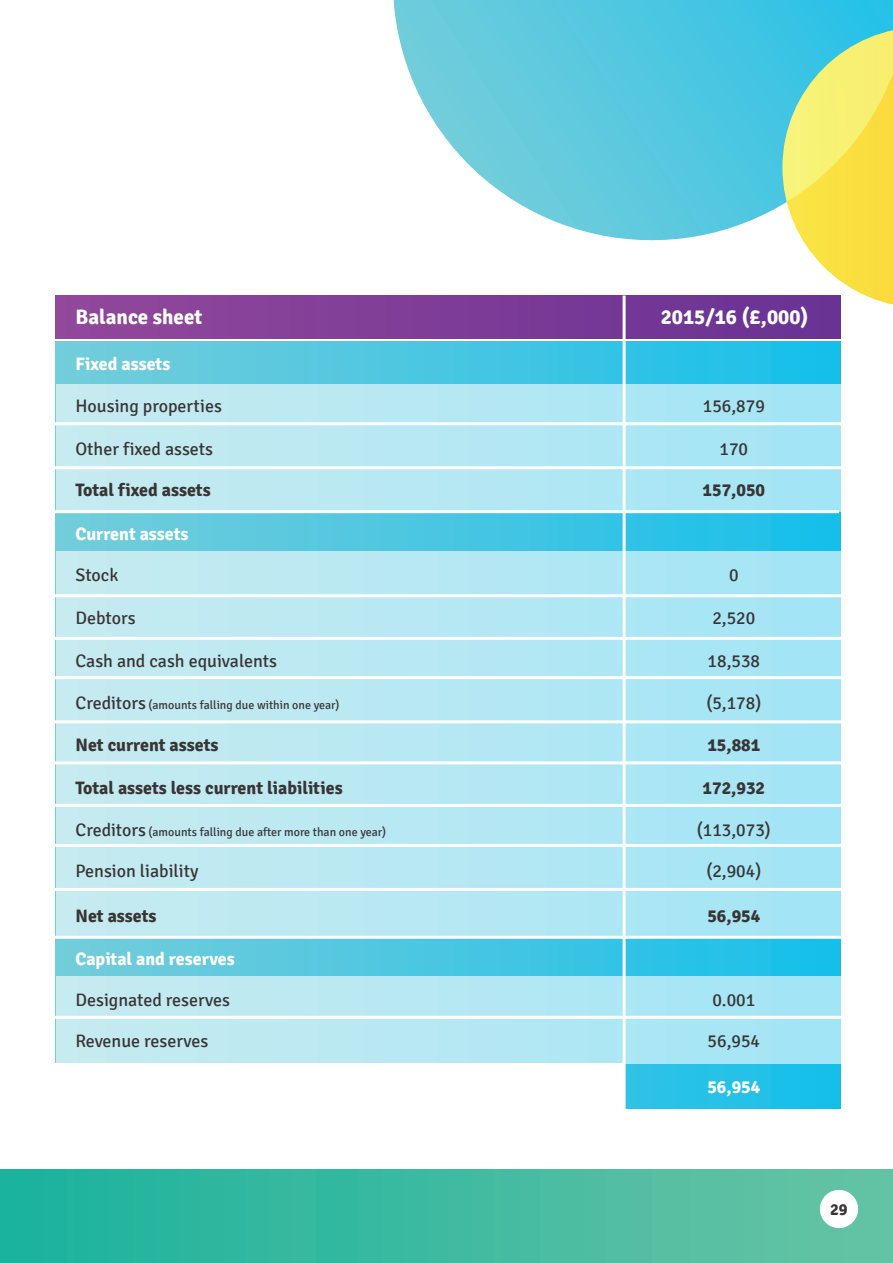
<style>
.page{position:relative;width:893px;height:1263px;background:#fff}
.page>*{position:absolute;margin:0;border:0;box-sizing:border-box;transform-origin:0 0}
.t1{font:700 21px "Signika";color:#fff}
.t2{font:18px "Signika";color:#393535}
.t3{font:700 18px "Signika";color:#393535}
.t4{font:700 18px "Signika";color:#fff}
.t5{font:700 16.5px "Signika";color:#393535}
.t6{font:12px "Signika";color:#393535}
.s1{font-size:18px}
</style>
<div class="page">
<div style="left:56px;top:296px;width:785px;height:42px;background:linear-gradient(to right,#92489a,#693294)"></div>
<div style="left:56px;top:342px;width:785px;height:766px;background:linear-gradient(to right,#76cdda,#18bfea)"></div>
<hr style="left:623px;top:296px;width:3px;height:814px;background:#fff">
<div style="left:56px;top:384px;width:785px;height:128px;background:linear-gradient(to right,#c8ebf0,#a3e5f6)"></div>
<div style="left:56px;top:552px;width:785px;height:384px;background:linear-gradient(to right,#c8ebf0,#a3e5f6)"></div>
<div style="left:56px;top:976px;width:785px;height:88px;background:linear-gradient(to right,#c8ebf0,#a3e5f6)"></div>
<div style="left:39px;top:1063px;width:585px;height:47px;background:#fff"></div>
<svg style="left:393px;top:0;width:500px;height:241px"></svg>
<div style="left:0;top:1169px;width:893px;height:94px;background:linear-gradient(to right,#1ab29d,#68c3a4)"></div>
<div style="left:820px;top:1190px;width:38px;height:38px;background:#fff;border-radius:50%"></div>
<svg style="left:782px;top:27px;width:111px;height:281px;background:#dadf7e"></svg>
<hr style="left:39px;top:422px;width:815px;height:3px;background:#fff">
<hr style="left:41px;top:466px;width:815px;height:3px;background:#fff">
<hr style="left:41px;top:594px;width:815px;height:3px;background:#fff">
<hr style="left:41px;top:637px;width:815px;height:3px;background:#fff">
<hr style="left:30px;top:676px;width:815px;height:3px;background:#fff">
<hr style="left:48px;top:720px;width:815px;height:3px;background:#fff">
<hr style="left:39px;top:761px;width:815px;height:3px;background:#fff">
<hr style="left:39px;top:804px;width:815px;height:3px;background:#fff">
<hr style="left:39px;top:844px;width:815px;height:3px;background:#fff">
<hr style="left:39px;top:888px;width:815px;height:3px;background:#fff">
<hr style="left:39px;top:1016px;width:815px;height:3px;background:#fff">
<hr style="left:39px;top:936px;width:815px;height:3px;background:#fff">
<hr style="left:24px;top:510px;width:815px;height:3px;background:#fff">
<p class="t1" style="left:75px;top:304px;width:128px">Balance sheet</p>
<p class="t4" style="left:75px;top:353px;width:96px">Fixed assets</p>
<p class="t2" style="left:75px;top:396px;width:148px">Housing properties</p>
<p class="t2" style="left:75px;top:439px;width:139px">Other fixed assets</p>
<p class="t3" style="left:75px;top:479px;width:137px">Total fixed assets</p>
<p class="t4" style="left:75px;top:523px;width:115px">Current assets</p>
<p class="t2" style="left:75px;top:565px;width:45px">Stock</p>
<p class="t2" style="left:75px;top:608px;width:62px">Debtors</p>
<p class="t2" style="left:75px;top:650px;width:203px">Cash and cash equivalents</p>
<p class="t6" style="left:75px;top:698px;width:266px"><span class="s1">Creditors</span> (amounts falling due within one year)</p>
<p class="t3" style="left:75px;top:734px;width:144px">Net current assets</p>
<p class="t3" style="left:75px;top:777px;width:269px">Total assets less current liabilities</p>
<p class="t6" style="left:75px;top:825px;width:312px"><span class="s1">Creditors</span> (amounts falling due after more than one year)</p>
<p class="t2" style="left:75px;top:860px;width:125px">Pension liability</p>
<p class="t1" style="left:661px;top:304px;width:149px">2015/16 (£,000)</p>
<p class="t2" style="left:703px;top:396px;width:64px">156,879</p>
<p class="t2" style="left:720px;top:439px;width:30px">170</p>
<p class="t3" style="left:703px;top:479px;width:64px">157,050</p>
<p class="t2" style="left:729px;top:565px;width:11px">0</p>
<p class="t2" style="left:712px;top:608px;width:45px">2,520</p>
<p class="t2" style="left:708px;top:650px;width:54px">18,538</p>
<p class="t2" style="left:706px;top:693px;width:56px">(5,178)</p>
<p class="t3" style="left:707px;top:734px;width:55px">15,881</p>
<p class="t3" style="left:703px;top:777px;width:64px">172,932</p>
<p class="t2" style="left:697px;top:819px;width:76px">(113,073)</p>
<p class="t2" style="left:706px;top:860px;width:56px">(2,904)</p>
<p class="t3" style="left:75px;top:905px;width:83px">Net assets</p>
<p class="t3" style="left:707px;top:905px;width:55px">56,954</p>
<p class="t4" style="left:75px;top:947px;width:161px">Capital and reserves</p>
<p class="t2" style="left:75px;top:990px;width:156px">Designated reserves</p>
<p class="t2" style="left:75px;top:1031px;width:134px">Revenue reserves</p>
<p class="t2" style="left:712px;top:990px;width:44px">0.001</p>
<p class="t2" style="left:708px;top:1031px;width:54px">56,954</p>
<p class="t4" style="left:707px;top:1076px;width:55px">56,954</p>
<p class="t5" style="left:830px;top:1199px;width:19px">29</p>
</div>
